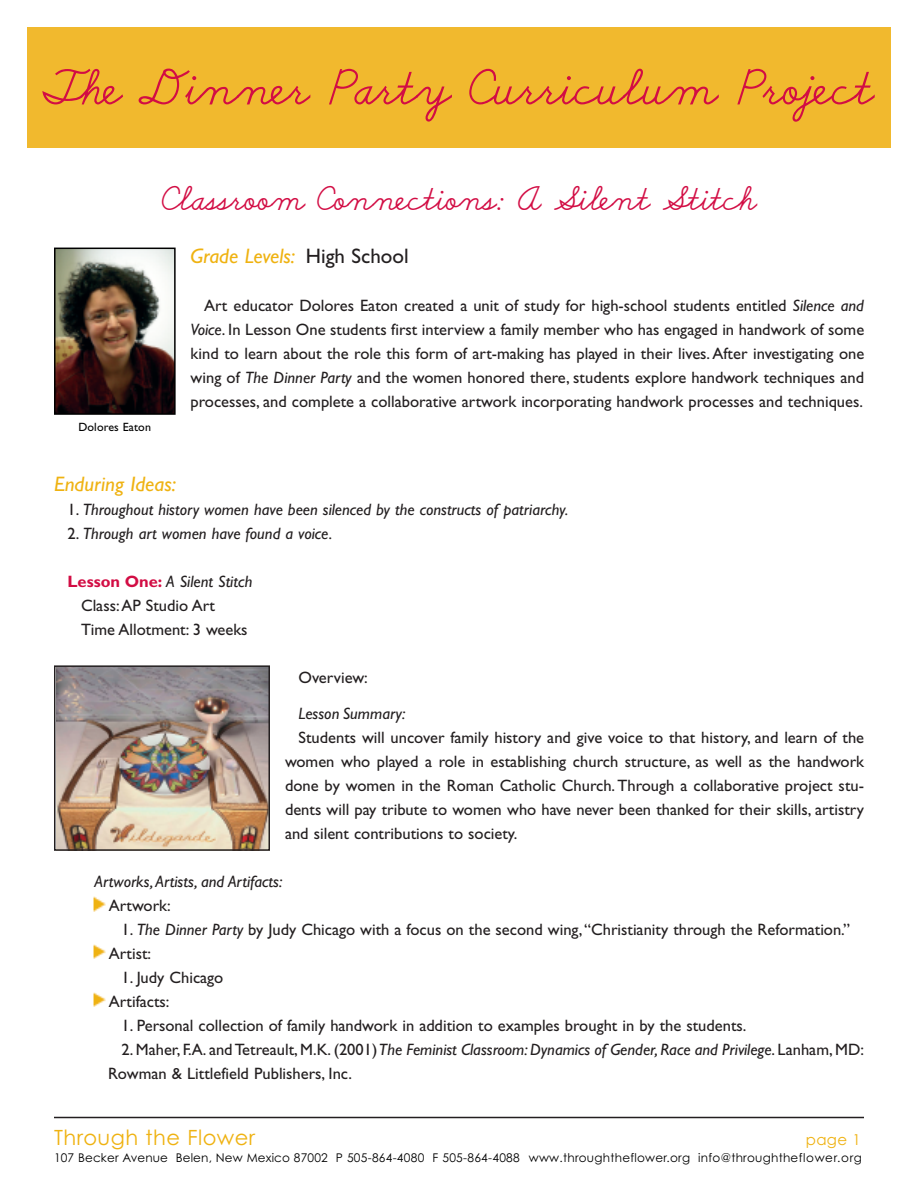
<style>
.page{position:relative;width:918px;height:1188px;background:#fff}
.page>*{position:absolute;margin:0;border:0;box-sizing:border-box;transform-origin:0 0}
.t1{font:53.25px "School Script";color:#d20d44}
.t2{font:36px "School Script";color:#d20d44}
.t3{font:italic 21px "Gill Sans";color:#efb211}
.t4{font:21px "Century Gothic";letter-spacing:.02em;color:#efb211}
.t5{font:16.5px/24px "Gill Sans";color:#231f20}
.t6{font:italic 16.5px "Gill Sans";color:#231f20}
.t7{font:15px "Century Gothic";color:#efb211}
.t8{font:12px "Century Gothic";letter-spacing:.02em;color:#000}
.t9{font:12px "Gill Sans";letter-spacing:.01em;color:#000}
.s1{font-style:normal;color:#231f20}
.s2{font-style:italic}
.s3{font-style:normal}
.s4{font-weight:700;color:#d20d44}
</style>
<div class="page">
<img style="left:93px;top:897px;width:13px;height:14px">
<img style="left:93px;top:993px;width:13px;height:14px">
<img style="left:93px;top:944px;width:13px;height:14px">
<div style="left:27px;top:27px;width:864px;height:120px;background:#f1b92e"></div>
<hr style="left:54px;top:1117px;width:810px;height:1px;background:#231f20">
<img style="left:57px;top:251px;width:116px;height:161px">
<div style="left:54px;top:248px;width:122px;height:167px;border:2px solid #000"></div>
<img style="left:57px;top:668px;width:210px;height:180px">
<div style="left:54px;top:665px;width:216px;height:186px;border:2px solid #231f20"></div>
<h1 class="t1" style="left:41px;top:55px;width:834px">The Dinner Party Curriculum Project</h1>
<p class="t9" style="left:78px;top:423px;width:74px">Dolores Eaton</p>
<h2 class="t2" style="left:162px;top:177px;width:596px">Classroom Connections: A Silent Stitch</h2>
<p class="t3" style="left:191px;top:248px;width:220px">Grade Levels: <span class="s1">High School</span></p>
<p class="t5" style="left:191px;top:295px;width:675px;text-align:justify;text-indent:14px">Art educator Dolores Eaton created a unit of study for high-school students entitled <span class="s2">Silence and Voice</span>. In Lesson One students first interview a family member who has engaged in handwork of some kind to learn about the role this form of art-making has played in their lives.After investigating one wing of <span class="s2">The Dinner Party</span> and the women honored there, students explore handwork techniques and processes, and complete a collaborative artwork incorporating handwork processes and techniques.</p>
<p class="t3" style="left:54px;top:476px;width:123px">Enduring Ideas:</p>
<p class="t6" style="left:68px;top:503px;width:502px"><span class="s3">1.</span> Throughout history women have been silenced by the constructs of patriarchy.</p>
<p class="t6" style="left:68px;top:527px;width:266px"><span class="s3">2.</span> Through art women have found a voice.</p>
<p class="t5" style="left:81px;top:571px;width:173px;text-indent:-14px"><span class="s4">Lesson One:</span> <span class="s2">A Silent Stitch<br></span>Class:AP Studio Art<br>Time Allotment: 3 weeks</p>
<p class="t5" style="left:299px;top:667px;width:71px">Overview:</p>
<p class="t6" style="left:298px;top:707px;width:108px">Lesson Summary:</p>
<p class="t5" style="left:285px;top:727px;width:581px;text-align:justify;text-indent:13px">Students will uncover family history and give voice to that history, and learn of the women who played a role in establishing church structure, as well as the handwork done by women in the Roman Catholic Church.Through a collaborative project stu&shy;dents will pay tribute to women who have never been thanked for their skills, artistry and silent contributions to society.</p>
<p class="t6" style="left:94px;top:875px;width:189px">Artworks,Artists, and Artifacts:</p>
<p class="t5" style="left:109px;top:895px;width:64px">Artwork:</p>
<p class="t5" style="left:109px;top:919px;width:743px;text-indent:13px">1. <span class="s2">The Dinner Party</span> by Judy Chicago with a focus on the second wing,“Christianity through the Reformation.”<br>Artist:</p>
<p class="t5" style="left:109px;top:967px;width:116px;text-indent:13px">1. Judy Chicago<br>Artifacts:</p>
<p class="t5" style="left:121px;top:1015px;width:627px">1. Personal collection of family handwork in addition to examples brought in by the students.</p>
<p class="t5" style="left:108px;top:1039px;width:758px;text-indent:13px">2. Maher, F.A. and Tetreault, M.K. (2001)<span class="s2">The Feminist Classroom: Dynamics of Gender, Race and Privilege</span>. Lanham, MD:<br>Rowman &amp; Littlefield Publishers, Inc.</p>
<p class="t4" style="left:54px;top:1126px;width:203px">Through the Flower</p>
<p class="t7" style="left:806px;top:1131px;width:56px">page 1</p>
<p class="t8" style="left:54px;top:1151px;width:810px">107 Becker Avenue Belen, New Mexico 87002 P 505-864-4080 F 505-864-4088 www.throughtheflower.org info@throughtheflower.org</p>
</div>
